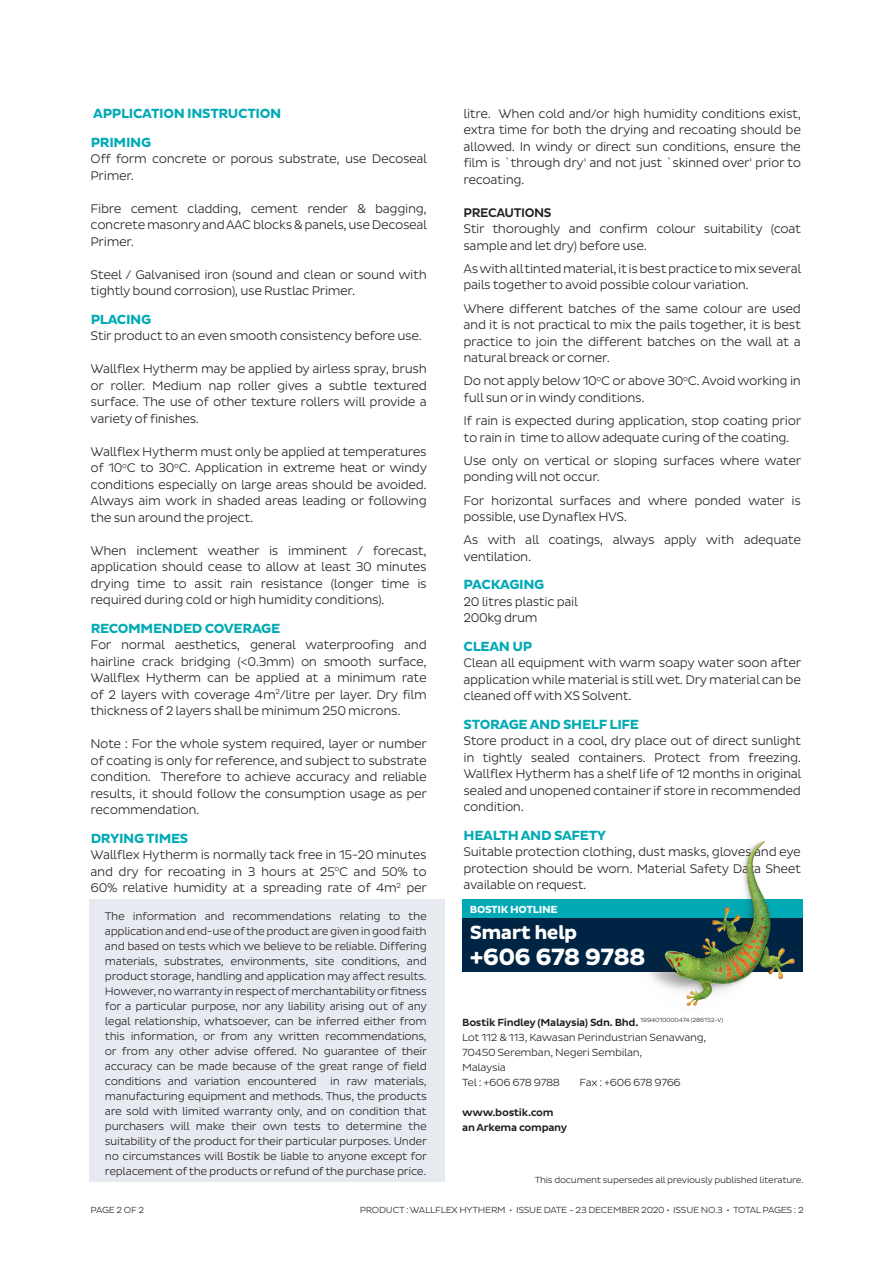
<style>
.page{position:relative;width:893px;height:1263px;background:#fff}
.page>*{position:absolute;margin:0;border:0;box-sizing:border-box;transform-origin:0 0}
._800_number{font:700 24px "Pluto Sans";letter-spacing:-.03em;color:#fff}
.Smart_help{font:700 19.5px "Pluto Sans";letter-spacing:-.03em;color:#fff}
.NB_Body_Copy{font:700 13.5px "Pluto Sans";letter-spacing:-.025em;color:#00aab5}
.NB_Body_Header{font:700 13.5px "Pluto Sans";letter-spacing:-.025em;color:#00aab5}
.NB_Body_Copy-2{font:300 12.75px/16.5px "Pluto Sans";letter-spacing:-.03em;color:#231f20;text-align:justify;scale:.96 1}
.NB_Body_Copy-3{font:300 12.75px/16.5px "Pluto Sans";letter-spacing:-.03em;color:#231f20;text-align:justify;scale:.93 1}
.NB_Body_Copy-4{font:500 12.75px "Pluto Sans";letter-spacing:-.03em;color:#231f20;scale:.96 1}
.NB_Body_Copy-5{font:300 11.25px/15px "Pluto Sans";letter-spacing:-.03em;color:#231f20;text-align:justify;scale:.96 1}
.NB_Bostik_addresses{font:300 10.5px "Pluto Sans";letter-spacing:-.03em;color:#231f20}
.NB_Bostik_addresses-2{font:500 10.5px "Pluto Sans";letter-spacing:-.03em;color:#231f20}
.NB_Body_Copy_9_11{font:700 10.5px "Pluto Sans";letter-spacing:-.03em;color:#fff}
.NB_document_identity{font:300 9px "Pluto Sans";letter-spacing:-.03em;color:#231f20}
</style>
<div class="page">
<div style="left:89px;top:899px;width:356px;height:283px;background:#e7eaf0"></div>
<div style="left:462px;top:899px;width:340px;height:19px;background:#00aab5"></div>
<div style="left:462px;top:918px;width:340px;height:54px;background:#002443"></div>
<img style="left:650px;top:841px;width:153px;height:166px">
<p class="NB_Body_Copy" style="left:93px;top:106px;width:189px">APPLICATION INSTRUCTION</p>
<p class="NB_Body_Copy" style="left:91px;top:134px;width:62px">PRIMING</p>
<p class="NB_Body_Copy-2" style="left:91px;top:151px;width:352px">Off form concrete or porous substrate, use Decoseal<br>Primer.</p>
<p class="NB_Body_Copy-2" style="left:91px;top:200px;width:352px">Fibre cement cladding, cement render &amp; bagging, concrete masonry and AAC blocks &amp; panels, use Decoseal Primer.</p>
<p class="NB_Body_Copy-2" style="left:91px;top:266px;width:352px">Steel / Galvanised iron (sound and clean or sound with tightly bound corrosion), use Rustlac Primer.</p>
<p class="NB_Body_Copy" style="left:91px;top:311px;width:62px">PLACING</p>
<p class="NB_Body_Copy-2" style="left:91px;top:328px;width:347px">Stir product to an even smooth consistency before use.</p>
<p class="NB_Body_Copy-2" style="left:91px;top:361px;width:352px">Wallflex Hytherm may be applied by airless spray, brush or roller. Medium nap roller gives a subtle textured surface. The use of other texture rollers will provide a variety of finishes.</p>
<p class="NB_Body_Copy-2" style="left:91px;top:443px;width:352px">Wallflex Hytherm must only be applied at temperatures of 10<sup>o</sup>C to 30<sup>o</sup>C. Application in extreme heat or windy conditions especially on large areas should be avoided.<br>Always aim work in shaded areas leading or following the sun around the project.</p>
<p class="NB_Body_Copy-2" style="left:91px;top:542px;width:352px">When inclement weather is imminent / forecast, application should cease to allow at least 30 minutes drying time to assit rain resistance (longer time is required during cold or high humidity conditions).</p>
<p class="NB_Body_Header" style="left:91px;top:620px;width:191px">RECOMMENDED COVERAGE</p>
<p class="NB_Body_Copy-2" style="left:91px;top:637px;width:352px">For normal aesthetics, general waterproofing and hairline crack bridging (&lt;0.3mm) on smooth surface, Wallflex Hytherm can be applied at a minimum rate of 2 layers with coverage 4m<sup>2</sup>/litre per layer. Dry film thickness of 2 layers shall be minimum 250 microns.</p>
<p class="NB_Body_Copy-2" style="left:91px;top:736px;width:352px">Note : For the whole system required, layer or number of coating is only for reference, and subject to substrate condition. Therefore to achieve accuracy and reliable results, it should follow the consumption usage as per recommendation.</p>
<p class="NB_Body_Copy" style="left:91px;top:830px;width:99px">DRYING TIMES</p>
<p class="NB_Body_Copy-2" style="left:91px;top:847px;width:352px">Wallflex Hytherm is normally tack free in 15-20 minutes and dry for recoating in 3 hours at 25<sup>o</sup>C and 50% to 60% relative humidity at a spreading rate of 4m<sup>2</sup> per</p>
<p class="NB_Body_Copy-5" style="left:105px;top:908px;width:337px">The information and recommendations relating to the application and end-use of the product are given in good faith and based on tests which we believe to be reliable. Differing materials, substrates, environments, site conditions, and product storage, handling and application may affect results.<br>However, no warranty in respect of merchantability or fitness for a particular purpose, nor any liability arising out of any legal relationship, whatsoever, can be inferred either from this information, or from any written recommendations, or from any other advise offered. No guarantee of their accuracy can be made because of the great range of field conditions and variation encountered in raw materials, manufacturing equipment and methods. Thus, the products are sold with limited warranty only, and on condition that purchasers will make their own tests to determine the suitability of the product for their particular purposes. Under no circumstances will Bostik be liable to anyone except for replacement of the products or refund of the purchase price.</p>
<p class="NB_Body_Copy-2" style="left:463px;top:105px;width:353px">litre. When cold and/or high humidity conditions exist, extra time for both the drying and recoating should be allowed. In windy or direct sun conditions, ensure the film is `through dry' and not just `skinned over' prior to recoating.</p>
<p class="NB_Body_Copy-4" style="left:463px;top:205px;width:93px">PRECAUTIONS</p>
<p class="NB_Body_Copy-2" style="left:463px;top:221px;width:353px">Stir thoroughly and confirm colour suitability (coat sample and let dry) before use.</p>
<p class="NB_Body_Copy-2" style="left:463px;top:260px;width:353px">As with all tinted material, it is best practice to mix several pails together to avoid possible colour variation.</p>
<p class="NB_Body_Copy-2" style="left:463px;top:300px;width:353px">Where different batches of the same colour are used and it is not practical to mix the pails together, it is best practice to join the different batches on the wall at a natural breack or corner.</p>
<p class="NB_Body_Copy-2" style="left:463px;top:373px;width:353px">Do not apply below 10<sup>o</sup>C or above 30<sup>o</sup>C. Avoid working in full sun or in windy conditions.</p>
<p class="NB_Body_Copy-2" style="left:463px;top:413px;width:353px">If rain is expected during application, stop coating prior to rain in time to allow adequate curing of the coating.</p>
<p class="NB_Body_Copy-2" style="left:463px;top:452px;width:353px">Use only on vertical or sloping surfaces where water ponding will not occur.</p>
<p class="NB_Body_Copy-2" style="left:463px;top:492px;width:353px">For horizontal surfaces and where ponded water is possible, use Dynaflex HVS.</p>
<p class="NB_Body_Copy-2" style="left:463px;top:532px;width:353px">As with all coatings, always apply with adequate ventilation.</p>
<p class="NB_Body_Copy" style="left:464px;top:577px;width:82px">PACKAGING</p>
<p class="NB_Body_Copy-2" style="left:463px;top:593px;width:121px">20 litres plastic pail</p>
<p class="NB_Body_Copy-2" style="left:463px;top:610px;width:79px">200kg drum</p>
<p class="NB_Body_Copy" style="left:464px;top:639px;width:70px">CLEAN UP</p>
<p class="NB_Body_Copy-3" style="left:463px;top:655px;width:365px">Clean all equipment with warm soapy water soon after application while material is still wet. Dry material can be cleaned off with XS Solvent.</p>
<p class="NB_Body_Copy" style="left:464px;top:717px;width:177px">STORAGE AND SHELF LIFE</p>
<p class="NB_Body_Copy-2" style="left:463px;top:733px;width:353px">Store product in a cool, dry place out of direct sunlight in tightly sealed containers. Protect from freezing.<br>Wallflex Hytherm has a shelf life of 12 months in original sealed and unopened container if store in recommended condition.</p>
<p class="NB_Body_Header" style="left:464px;top:828px;width:144px">HEALTH AND SAFETY</p>
<p class="NB_Body_Copy-2" style="left:463px;top:844px;width:353px">Suitable protection clothing, dust masks, gloves and eye protection should be worn. Material Safety Data Sheet available on request.</p>
<p class="NB_Body_Copy_9_11" style="left:470px;top:903px;width:89px">BOSTIK HOTLINE</p>
<p class="Smart_help" style="left:470px;top:921px;width:109px">Smart help</p>
<p class="_800_number" style="left:470px;top:943px;width:177px">+606 678 9788</p>
<p class="NB_Bostik_addresses-2" style="left:462px;top:1016px;width:263px">Bostik Findley (Malaysia) Sdn. Bhd. <sup>1994010000474</sup> <sup>(286152-V)</sup></p>
<p class="NB_Bostik_addresses" style="left:462px;top:1031px;width:246px">Lot 112 &amp; 113, Kawasan Perindustrian Senawang,</p>
<p class="NB_Bostik_addresses" style="left:462px;top:1046px;width:182px">70450 Seremban, Negeri Sembilan,</p>
<p class="NB_Bostik_addresses" style="left:462px;top:1061px;width:45px">Malaysia</p>
<p class="NB_Bostik_addresses" style="left:462px;top:1076px;width:99px">Tel : +606 678 9788</p>
<p class="NB_Bostik_addresses" style="left:580px;top:1076px;width:103px">Fax : +606 678 9766</p>
<p class="NB_Bostik_addresses-2" style="left:462px;top:1106px;width:93px">www.bostik.com</p>
<p class="NB_Bostik_addresses-2" style="left:462px;top:1121px;width:107px">an Arkema company</p>
<p class="NB_document_identity" style="left:535px;top:1175px;width:270px">This document supersedes all previously published literature.</p>
<p class="NB_document_identity" style="left:91px;top:1204px;width:55px">PAGE 2 OF 2</p>
<p class="NB_document_identity" style="left:360px;top:1204px;width:445px">PRODUCT : WALLFLEX HYTHERM • ISSUE DATE - 23 DECEMBER 2020 • ISSUE NO.3 • TOTAL PAGES : 2</p>
</div>
